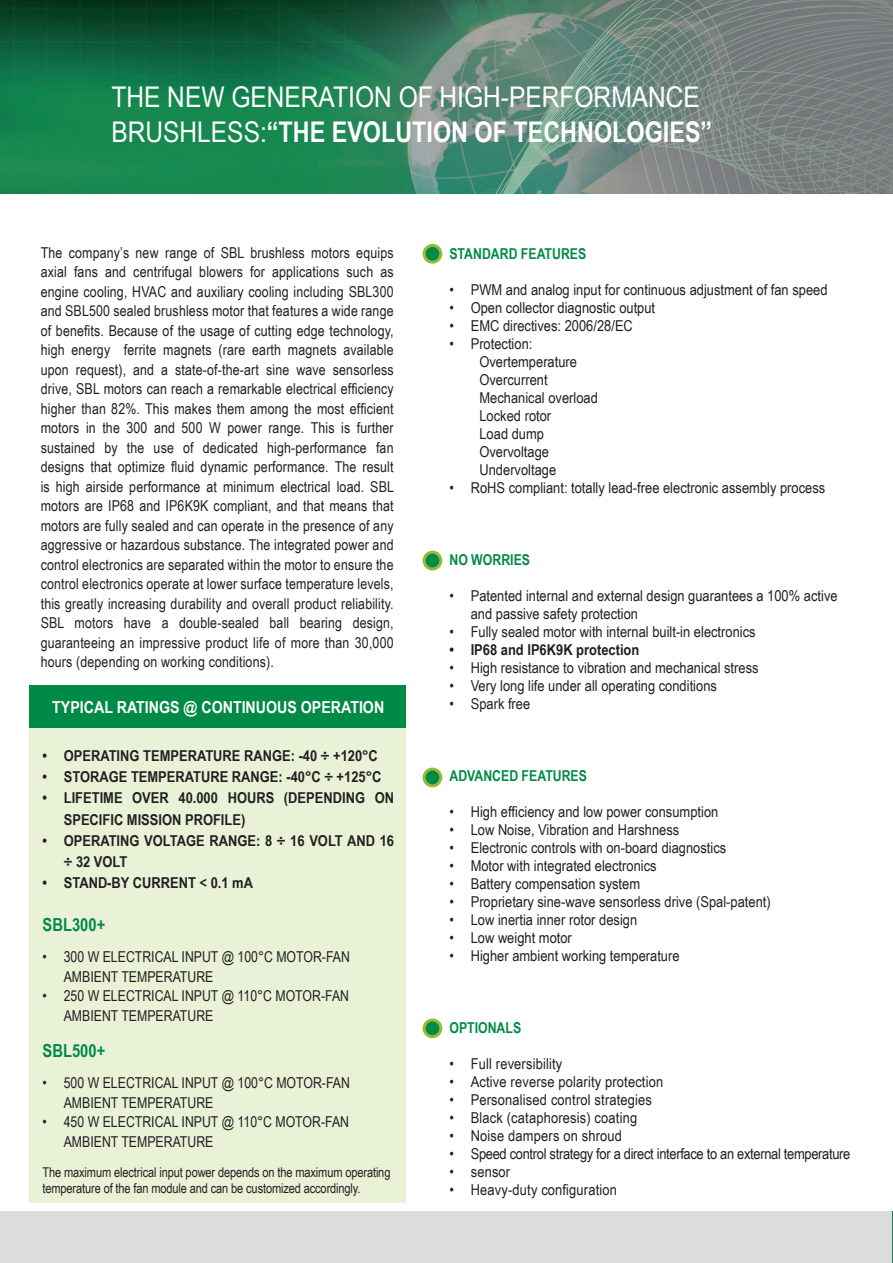
<style>
.page{position:relative;width:893px;height:1263px;background:#fff}
.page>*{position:absolute;margin:0;border:0;box-sizing:border-box;transform-origin:0 0}
.t1{font:28.5px/34.5px "Arial Narrow";color:#fff;scale:1.05 1}
.t2{font:700 18px "Arial Narrow";color:#008a47}
.t3{font:700 16.5px "Arial Narrow";color:#fff;scale:1.05 1}
.t4{font:15px/19.5px "Arial Narrow";color:#231f20}
.t5{font:15px/18px "Arial Narrow";color:#231f20;scale:1.05 1}
.t6{font:700 15px/21px "Arial Narrow";color:#231f20;scale:1.05 1}
.t7{font:15px "Arial Narrow";letter-spacing:-.02em;color:#231f20;scale:1.05 1}
.t8{font:700 15px "Arial Narrow";color:#008a47}
.t9{font:13.5px/16.2px "Arial Narrow";letter-spacing:-.01em;color:#231f20}
.s1{font-weight:700}
</style>
<div class="page">
<div style="left:0;top:1211px;width:893px;height:52px;background:#dcdcdd"></div>
<img style="left:0;top:0;width:355px;height:194px">
<svg style="left:355px;top:0;width:538px;height:194px;background:#68857a"></svg>
<div style="left:30px;top:715px;width:376px;height:488px;background:#e9f1d7"></div>
<div style="left:30px;top:686px;width:376px;height:42px;background:#008a47"></div>
<div style="left:424px;top:245px;width:17px;height:17px;background:#008a47;border-radius:50%"></div>
<div style="left:423px;top:244px;width:19px;height:20px;border:3px solid #92bc36;border-radius:50%"></div>
<div style="left:424px;top:552px;width:17px;height:17px;background:#008a47;border-radius:50%"></div>
<div style="left:423px;top:551px;width:19px;height:19px;border:3px solid #92bc36;border-radius:50%"></div>
<div style="left:424px;top:769px;width:17px;height:17px;background:#008a47;border-radius:50%"></div>
<div style="left:423px;top:767px;width:19px;height:20px;border:3px solid #92bc36;border-radius:50%"></div>
<div style="left:424px;top:1020px;width:17px;height:17px;background:#008a47;border-radius:50%"></div>
<div style="left:423px;top:1018px;width:19px;height:20px;border:3px solid #92bc36;border-radius:50%"></div>
<h1 class="t1" style="left:111px;top:79px;width:574px">THE NEW GENERATION OF HIGH-PERFORMANCE<br>BRUSHLESS:<span class="s1">“THE EVOLUTION OF TECHNOLOGIES”</span></h1>
<p class="t4" style="left:41px;top:242px;width:355px;text-align:justify">The company’s new range of SBL brushless motors equips axial fans and centrifugal blowers for applications such as engine cooling, HVAC and auxiliary cooling including SBL300 and SBL500 sealed brushless motor that features a wide range of benefits. Because of the usage of cutting edge technology, high energy ferrite magnets (rare earth magnets available upon request), and a state-of-the-art sine wave sensorless drive, SBL motors can reach a remarkable electrical efficiency higher than 82%. This makes them among the most efficient motors in the 300 and 500 W power range. This is further sustained by the use of dedicated high-performance fan designs that optimize fluid dynamic performance. The result is high airside performance at minimum electrical load. SBL motors are IP68 and IP6K9K compliant, and that means that motors are fully sealed and can operate in the presence of any aggressive or hazardous substance. The integrated power and control electronics are separated within the motor to ensure the control electronics operate at lower surface temperature levels, this greatly increasing durability and overall product reliability.<br>SBL motors have a double-sealed ball bearing design, guaranteeing an impressive product life of more than 30,000 hours (depending on working conditions).</p>
<p class="t8" style="left:449px;top:242px;width:138px">STANDARD FEATURES</p>
<p class="t5" style="left:449px;top:280px;width:362px">• PWM and analog input for continuous adjustment of fan speed</p>
<p class="t5" style="left:449px;top:298px;width:197px">• Open collector diagnostic output</p>
<p class="t5" style="left:449px;top:316px;width:176px">• EMC directives: 2006/28/EC</p>
<p class="t5" style="left:479px;top:334px;width:114px;text-indent:-30px">• Protection:<br>Overtemperature<br>Overcurrent<br>Mechanical overload<br>Locked rotor<br>Load dump<br>Overvoltage<br>Undervoltage</p>
<p class="t5" style="left:449px;top:478px;width:359px">• RoHS compliant: totally lead-free electronic assembly process</p>
<p class="t8" style="left:449px;top:548px;width:82px">NO WORRIES</p>
<p class="t5" style="left:471px;top:586px;width:351px;text-indent:-21px">• Patented internal and external design guarantees a 100% active and passive safety protection</p>
<p class="t5" style="left:449px;top:622px;width:293px">• Fully sealed motor with internal built-in electronics</p>
<p class="t6" style="left:449px;top:638px;width:182px">• IP68 and IP6K9K protection</p>
<p class="t5" style="left:449px;top:658px;width:296px">• High resistance to vibration and mechanical stress</p>
<p class="t5" style="left:449px;top:676px;width:256px">• Very long life under all operating conditions</p>
<p class="t5" style="left:449px;top:694px;width:78px">• Spark free</p>
<p class="t3" style="left:52px;top:695px;width:318px">TYPICAL RATINGS @ CONTINUOUS OPERATION</p>
<p class="t6" style="left:43px;top:745px;width:321px">• OPERATING TEMPERATURE RANGE: -40 ÷ +120°C</p>
<p class="t6" style="left:43px;top:766px;width:324px">• STORAGE TEMPERATURE RANGE: -40°C ÷ +125°C</p>
<p class="t6" style="left:64px;top:787px;width:316px;text-indent:-21px">• LIFETIME OVER 40.000 HOURS (DEPENDING ON<br>SPECIFIC MISSION PROFILE)</p>
<p class="t6" style="left:64px;top:829px;width:316px;text-indent:-21px">• OPERATING VOLTAGE RANGE: 8 ÷ 16 VOLT AND 16 ÷ 32 VOLT</p>
<p class="t6" style="left:43px;top:871px;width:202px">• STAND-BY CURRENT &lt; 0.1 mA</p>
<p class="t2" style="left:43px;top:911px;width:64px">SBL300+</p>
<p class="t4" style="left:64px;top:946px;width:288px;text-indent:-21px">• 300 W ELECTRICAL INPUT @ 100°C MOTOR-FAN<br>AMBIENT TEMPERATURE</p>
<p class="t4" style="left:64px;top:985px;width:287px;text-indent:-21px">• 250 W ELECTRICAL INPUT @ 110°C MOTOR-FAN<br>AMBIENT TEMPERATURE</p>
<p class="t2" style="left:43px;top:1037px;width:64px">SBL500+</p>
<p class="t4" style="left:64px;top:1072px;width:288px;text-indent:-21px">• 500 W ELECTRICAL INPUT @ 100°C MOTOR-FAN<br>AMBIENT TEMPERATURE</p>
<p class="t4" style="left:64px;top:1111px;width:287px;text-indent:-21px">• 450 W ELECTRICAL INPUT @ 110°C MOTOR-FAN<br>AMBIENT TEMPERATURE</p>
<p class="t9" style="left:43px;top:1164px;width:349px">The maximum electrical input power depends on the maximum operating temperature of the fan module and can be customized accordingly.</p>
<p class="t8" style="left:449px;top:764px;width:139px">ADVANCED FEATURES</p>
<p class="t5" style="left:449px;top:802px;width:258px">• High efficiency and low power consumption</p>
<p class="t5" style="left:449px;top:820px;width:220px">• Low Noise, Vibration and Harshness</p>
<p class="t5" style="left:449px;top:838px;width:265px">• Electronic controls with on-board diagnostics</p>
<p class="t5" style="left:449px;top:856px;width:199px">• Motor with integrated electronics</p>
<p class="t5" style="left:449px;top:874px;width:183px">• Battery compensation system</p>
<p class="t5" style="left:449px;top:892px;width:307px">• Proprietary sine-wave sensorless drive (Spal-patent)</p>
<p class="t5" style="left:449px;top:910px;width:180px">• Low inertia inner rotor design</p>
<p class="t5" style="left:449px;top:928px;width:118px">• Low weight motor</p>
<p class="t5" style="left:449px;top:946px;width:221px">• Higher ambient working temperature</p>
<p class="t8" style="left:449px;top:1016px;width:73px">OPTIONALS</p>
<p class="t5" style="left:449px;top:1054px;width:109px">• Full reversibility</p>
<p class="t5" style="left:449px;top:1072px;width:205px">• Active reverse polarity protection</p>
<p class="t5" style="left:449px;top:1090px;width:194px">• Personalised control strategies</p>
<p class="t5" style="left:449px;top:1108px;width:180px">• Black (cataphoresis) coating</p>
<p class="t5" style="left:449px;top:1126px;width:166px">• Noise dampers on shroud</p>
<p class="t7" style="left:449px;top:1143px;width:383px">• Speed control strategy for a direct interface to an external temperature</p>
<p class="t5" style="left:449px;top:1162px;width:59px">• sensor</p>
<p class="t5" style="left:449px;top:1180px;width:161px">• Heavy-duty configuration</p>
</div>
